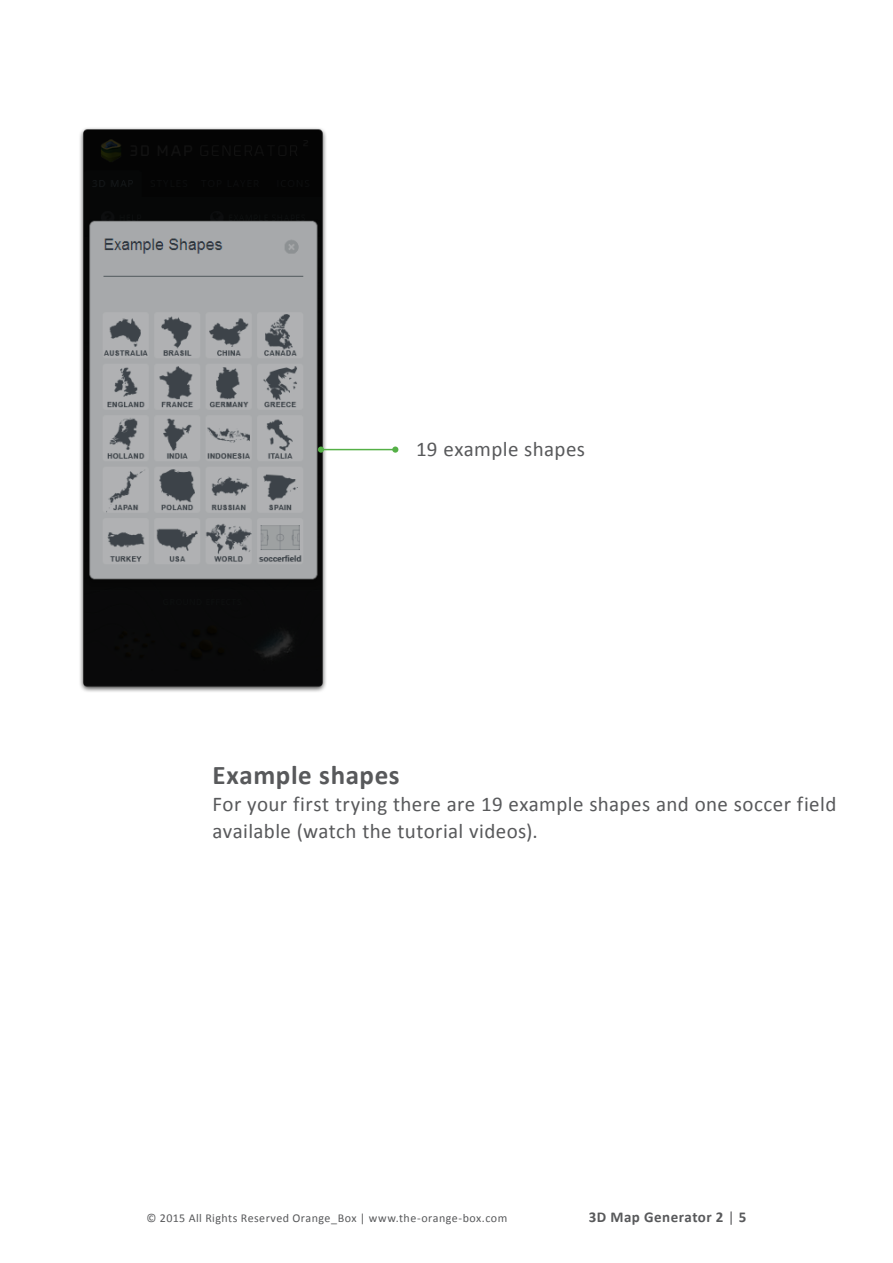
<style>
.page{position:relative;width:893px;height:1263px;background:#fff}
.page>*{position:absolute;margin:0;border:0;box-sizing:border-box;transform-origin:0 0}
.t1{font:700 27px "Calibri";letter-spacing:.02em;color:#58595b}
.t2{font:21px/27px "Calibri";letter-spacing:.02em;color:#58595b}
.t3{font:700 15px "Calibri";letter-spacing:.03em;color:#58595b}
.t4{font:12px "Calibri";letter-spacing:.04em;color:#58595b}
.s1{font-weight:400}
</style>
<div class="page">
<img style="left:80px;top:128px;width:263px;height:564px">
<hr style="left:321px;top:449px;width:73px;height:1px;background:#55b047">
<div style="left:318px;top:446px;width:6px;height:7px;background:#55b047;border-radius:50%"></div>
<div style="left:392px;top:446px;width:6px;height:7px;background:#55b047;border-radius:50%"></div>
<p class="t2" style="left:416px;top:434px;width:171px">19 example shapes</p>
<p class="t1" style="left:213px;top:758px;width:189px">Example shapes</p>
<p class="t2" style="left:213px;top:789px;width:625px">For your first trying there are 19 example shapes and one soccer field available (watch the tutorial videos).</p>
<p class="t4" style="left:147px;top:1211px;width:362px">© 2015 All Rights Reserved Orange_Box | www.the-orange-box.com</p>
<p class="t3" style="left:589px;top:1208px;width:159px">3D Map Generator 2 <span class="s1">|</span> 5</p>
</div>
